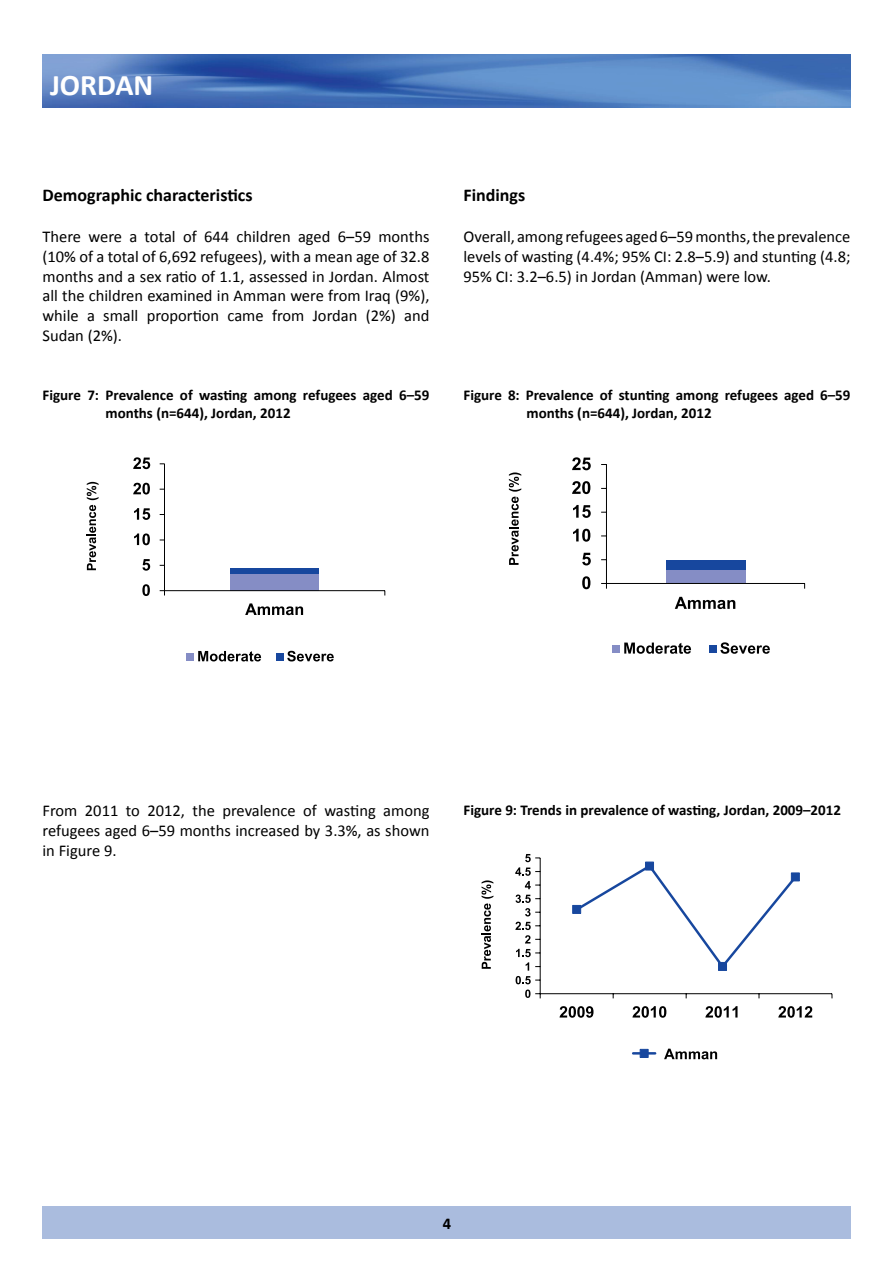
<style>
.page{position:relative;width:893px;height:1263px;background:#fff}
.page>*{position:absolute;margin:0;border:0;box-sizing:border-box;transform-origin:0 0}
.t1{font:700 30px "Calibri";color:#fff}
.t2{font:700 18px "Calibri";color:#000}
.t3{font:16.5px/19.8px "Calibri";color:#000;text-align:justify}
.t4{font:700 16.5px "Calibri";color:#000}
.t5{font:700 15px/18px "Calibri";color:#000}
</style>
<div class="page">
<div style="left:43px;top:1206px;width:808px;height:33px;background:#aabcde"></div>
<img style="left:43px;top:54px;width:807px;height:54px">
<div style="left:231px;top:574px;width:88px;height:17px;background:#858dc5"></div>
<div style="left:231px;top:568px;width:88px;height:6px;background:#17479e"></div>
<hr style="left:164px;top:464px;width:1px;height:127px;background:#000">
<hr style="left:164px;top:590px;width:221px;height:1px;background:#000">
<svg style="left:160px;top:590px;width:5px;height:5px"></svg>
<svg style="left:142px;top:584px;width:8px;height:12px"></svg>
<svg style="left:142px;top:559px;width:8px;height:12px"></svg>
<svg style="left:134px;top:533px;width:16px;height:12px"></svg>
<svg style="left:134px;top:508px;width:16px;height:12px"></svg>
<svg style="left:133px;top:483px;width:17px;height:11px"></svg>
<svg style="left:133px;top:457px;width:17px;height:12px"></svg>
<svg style="left:245px;top:603px;width:58px;height:12px"></svg>
<svg style="left:87px;top:482px;width:12px;height:88px"></svg>
<div style="left:187px;top:653px;width:7px;height:7px;background:#858dc5"></div>
<svg style="left:198px;top:651px;width:63px;height:10px"></svg>
<div style="left:276px;top:653px;width:8px;height:7px;background:#17479e"></div>
<svg style="left:287px;top:651px;width:47px;height:10px"></svg>
<div style="left:666px;top:569px;width:79px;height:14px;background:#858dc5"></div>
<div style="left:666px;top:560px;width:79px;height:9px;background:#17479e"></div>
<hr style="left:606px;top:464px;width:1px;height:119px;background:#000">
<hr style="left:606px;top:583px;width:199px;height:1px;background:#000">
<svg style="left:582px;top:576px;width:8px;height:13px"></svg>
<svg style="left:582px;top:553px;width:9px;height:12px"></svg>
<svg style="left:573px;top:529px;width:17px;height:13px"></svg>
<svg style="left:573px;top:505px;width:18px;height:13px"></svg>
<svg style="left:572px;top:481px;width:18px;height:13px"></svg>
<svg style="left:572px;top:457px;width:19px;height:13px"></svg>
<svg style="left:675px;top:597px;width:60px;height:12px"></svg>
<svg style="left:509px;top:472px;width:12px;height:93px"></svg>
<div style="left:612px;top:645px;width:8px;height:7px;background:#858dc5"></div>
<svg style="left:624px;top:642px;width:67px;height:12px"></svg>
<div style="left:709px;top:645px;width:7px;height:7px;background:#17479e"></div>
<svg style="left:720px;top:642px;width:50px;height:12px"></svg>
<hr style="left:540px;top:858px;width:1px;height:136px;background:#000">
<hr style="left:540px;top:993px;width:292px;height:1px;background:#000">
<svg style="left:573px;top:867px;width:226px;height:96px"></svg>
<div style="left:572px;top:905px;width:9px;height:9px;background:#17479e;border:1px solid #17479e"></div>
<div style="left:645px;top:862px;width:9px;height:8px;background:#17479e"></div>
<div style="left:718px;top:962px;width:9px;height:9px;background:#17479e"></div>
<div style="left:791px;top:872px;width:9px;height:9px;background:#17479e;border:1px solid #17479e"></div>
<svg style="left:516px;top:949px;width:25px;height:49px"></svg>
<svg style="left:515px;top:922px;width:25px;height:21px"></svg>
<svg style="left:515px;top:854px;width:25px;height:62px"></svg>
<svg style="left:559px;top:1006px;width:34px;height:12px"></svg>
<svg style="left:632px;top:1006px;width:34px;height:12px"></svg>
<svg style="left:705px;top:1006px;width:32px;height:12px"></svg>
<svg style="left:778px;top:1006px;width:34px;height:12px"></svg>
<svg style="left:482px;top:880px;width:11px;height:89px"></svg>
<hr style="left:633px;top:1052px;width:22px;height:2px;background:#17479e">
<div style="left:640px;top:1049px;width:9px;height:9px;background:#17479e;border:1px solid #17479e"></div>
<svg style="left:664px;top:1049px;width:53px;height:10px"></svg>
<h1 class="t1" style="left:50px;top:66px;width:105px">JORDAN</h1>
<p class="t2" style="left:43px;top:183px;width:212px">Demographic characteristics</p>
<p class="t3" style="left:43px;top:226px;width:388px">There were a total of 644 children aged 6–59 months (10% of a total of 6,692 refugees), with a mean age of 32.8 months and a sex ratio of 1.1, assessed in Jordan. Almost all the children examined in Amman were from Iraq (9%), while a small proportion came from Jordan (2%) and Sudan (2%).</p>
<p class="t2" style="left:463px;top:183px;width:63px">Findings</p>
<p class="t3" style="left:463px;top:226px;width:388px">Overall, among refugees aged 6–59 months, the prevalence levels of wasting (4.4%; 95% CI: 2.8–5.9) and stunting (4.8; 95% CI: 3.2–6.5) in Jordan (Amman) were low.</p>
<p class="t5" style="left:106px;top:386px;width:325px;text-indent:-63px">Figure 7: Prevalence of wasting among refugees aged 6–59 months (n=644), Jordan, 2012</p>
<p class="t5" style="left:526px;top:386px;width:325px;text-indent:-63px">Figure 8: Prevalence of stunting among refugees aged 6–59 months (n=644), Jordan, 2012</p>
<p class="t3" style="left:43px;top:800px;width:388px">From 2011 to 2012, the prevalence of wasting among refugees aged 6–59 months increased by 3.3%, as shown in Figure 9.</p>
<p class="t5" style="left:463px;top:801px;width:379px">Figure 9: Trends in prevalence of wasting, Jordan, 2009–2012</p>
<p class="t4" style="left:443px;top:1213px;width:10px">4</p>
</div>
